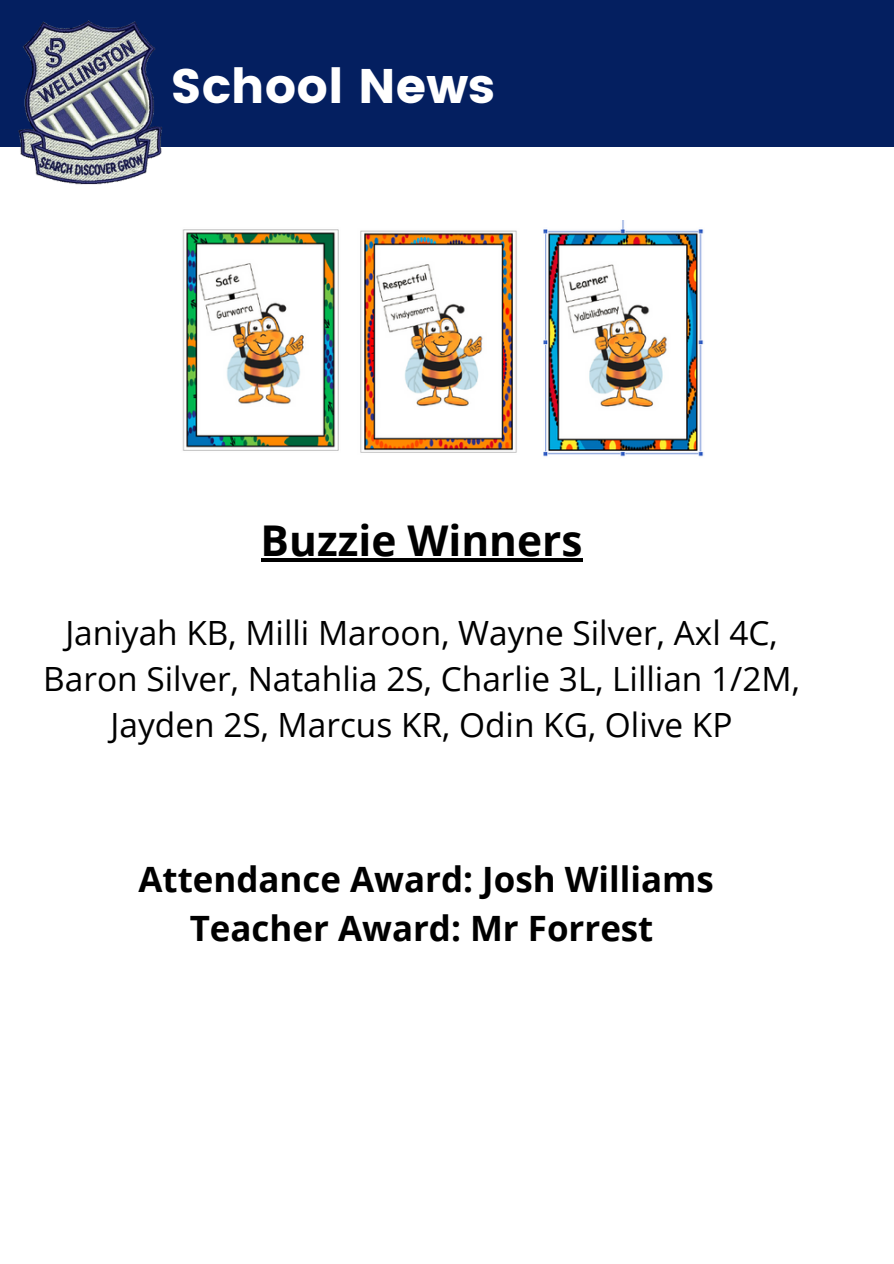
<style>
.page{position:relative;width:894px;height:1264px;background:#fff}
.page>*{position:absolute;margin:0;border:0;box-sizing:border-box;transform-origin:0 0}
.t1{font:48.3px "Poppins";color:#fff}
.t2{font:700 42.45px "Open Sans";color:#000}
.t3{font:700 34.95px/48.3px "Open Sans";color:#000;text-align:center}
.t4{font:33.45px/46.2px "Open Sans";color:#000;text-align:center}
</style>
<div class="page">
<div style="left:0;top:0;width:893px;height:147px;background:#041f60"></div>
<img style="left:18px;top:20px;width:144px;height:165px">
<img style="left:182px;top:221px;width:522px;height:236px">
<hr style="left:260px;top:558px;width:322px;height:3px;background:#000">
<p class="t1" style="left:170px;top:58px;width:326px">School News</p>
<h2 class="t2" style="left:260px;top:510px;width:323px">Buzzie Winners</h2>
<p class="t4" style="left:43px;top:608px;width:758px">Janiyah KB, Milli Maroon, Wayne Silver, Axl 4C,<br>Baron Silver, Natahlia 2S, Charlie 3L, Lillian 1/2M,<br>Jayden 2S, Marcus KR, Odin KG, Olive KP</p>
<h3 class="t3" style="left:138px;top:854px;width:576px">Attendance Award: Josh Williams<br>Teacher Award: Mr Forrest</h3>
</div>
